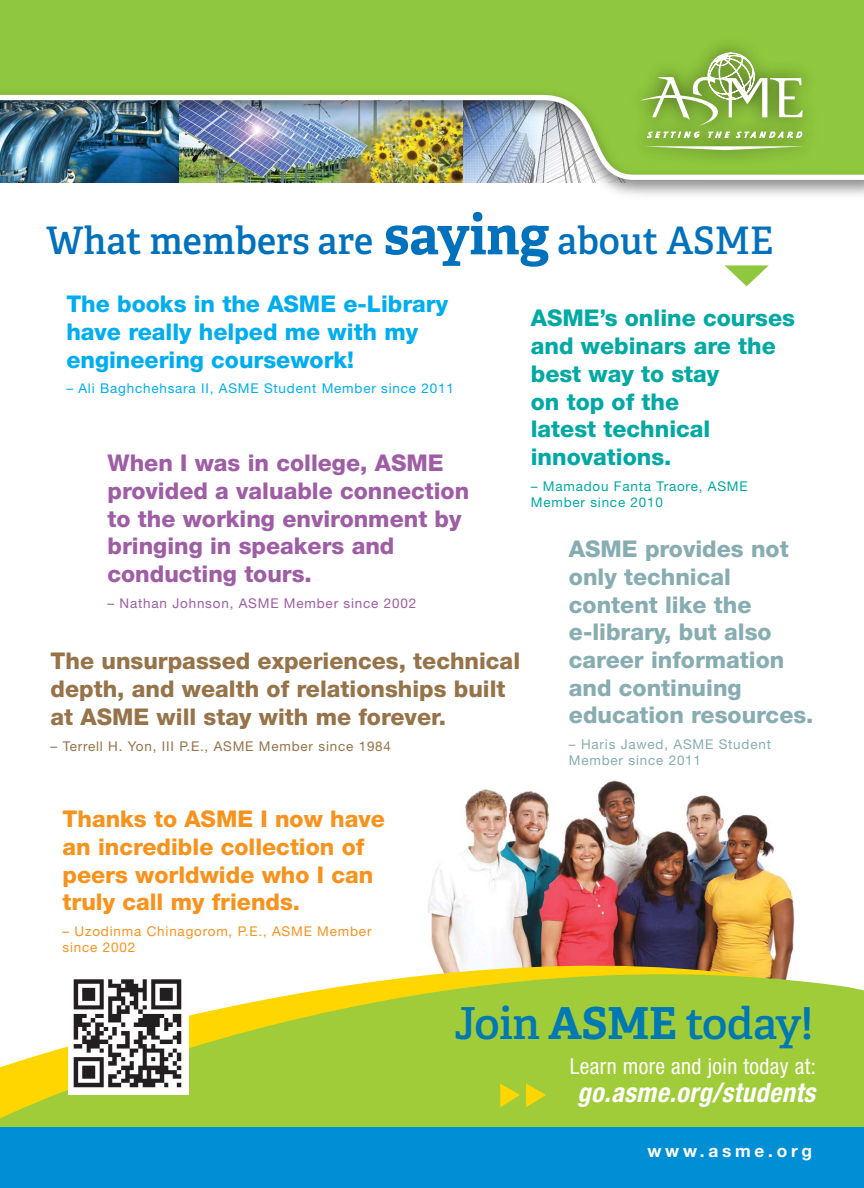
<style>
.page{position:relative;width:864px;height:1188px;background:#fff}
.page>*{position:absolute;margin:0;border:0;box-sizing:border-box;transform-origin:0 0}
.t1{font:600 44.03px "Adelle";letter-spacing:-.01em;color:#0078b2}
.t2{font:600 37.88px "Adelle";color:#0071bc}
.t3{font:italic 700 condensed 26.78px "Helvetica Neue LT Std";letter-spacing:.02em;color:#fff}
.t4{font:800 23.1px/27.7px "Helvetica Neue LT Std";color:#9e5da5}
.t5{font:800 23.1px/27.7px "Helvetica Neue LT Std";color:#87adb2}
.t6{font:800 23.1px/27.7px "Helvetica Neue LT Std";color:#967348}
.t7{font:800 23.1px/27.7px "Helvetica Neue LT Std";color:#00a9a3}
.t8{font:800 23.1px/27.7px "Helvetica Neue LT Std";color:#f7931d}
.t9{font:800 23.1px/27.7px "Helvetica Neue LT Std";color:#00adef}
.t10{font:condensed 22.05px "Helvetica Neue LT Std";letter-spacing:.02em;color:#fff}
.t11{font:700 17.33px "Helvetica Neue LT Std";letter-spacing:.215em;color:#fff}
.t12{font:13.5px "Helvetica Neue LT Std";letter-spacing:.06em;color:#00adef}
.t13{font:13.5px/16.1px "Helvetica Neue LT Std";letter-spacing:.06em;color:#f7931d}
.t14{font:13.5px "Helvetica Neue LT Std";letter-spacing:.06em;color:#967348}
.t15{font:13.5px/16.1px "Helvetica Neue LT Std";letter-spacing:.06em;color:#00a9a3}
.t16{font:13.5px/16.1px "Helvetica Neue LT Std";letter-spacing:.06em;color:#87adb2}
.t17{font:13.5px "Helvetica Neue LT Std";letter-spacing:.06em;color:#9e5da5}
.s1{font-weight:700;font-size:54.45px}
.s2{font-weight:700}
</style>
<div class="page">
<img style="left:430px;top:780px;width:363px;height:116px">
<div style="left:0;top:0;width:864px;height:83px;background:#8fc73e"></div>
<img style="left:0;top:83px;width:864px;height:112px">
<img style="left:0;top:92px;width:864px;height:91px">
<img style="left:618px;top:30px;width:210px;height:143px">
<svg style="left:647px;top:132px;width:52px;height:6px"></svg>
<svg style="left:709px;top:132px;width:21px;height:6px"></svg>
<svg style="left:736px;top:132px;width:66px;height:6px"></svg>
<svg style="left:640px;top:50px;width:163px;height:76px;background:#97c05c"></svg>
<svg style="left:644px;top:146px;width:161px;height:4px"></svg>
<svg style="left:725px;top:265px;width:44px;height:21px"></svg>
<img style="left:428px;top:896px;width:367px;height:29px">
<svg style="left:0;top:925px;width:864px;height:203px;fill:#a1cc3a"></svg>
<div style="left:0;top:1128px;width:864px;height:60px;background:#008fd4"></div>
<svg style="left:526px;top:1083px;width:20px;height:24px"></svg>
<svg style="left:500px;top:1083px;width:20px;height:24px"></svg>
<img style="left:68px;top:975px;width:120px;height:120px">
<h2 class="t2" style="left:46px;top:217px;width:729px">What members are <span class="s1">saying</span> about ASME</h2>
<p class="t9" style="left:66px;top:290px;width:383px">The books in the ASME e-Library have really helped me with my engineering coursework!</p>
<p class="t12" style="left:66px;top:381px;width:389px">– Ali Baghchehsara II, ASME Student Member since 2011</p>
<p class="t4" style="left:108px;top:449px;width:363px">When I was in college, ASME provided a valuable connection to the working environment by bringing in speakers and conducting tours.</p>
<p class="t17" style="left:108px;top:595px;width:310px">– Nathan Johnson, ASME Member since 2002</p>
<p class="t6" style="left:51px;top:647px;width:471px">The unsurpassed experiences, technical depth, and wealth of relationships built at ASME will stay with me forever.</p>
<p class="t14" style="left:51px;top:738px;width:342px">– Terrell H. Yon, III P.E., ASME Member since 1984</p>
<p class="t7" style="left:531px;top:304px;width:266px">ASME’s online courses and webinars are the best way to stay<br>on top of the<br>latest technical innovations.</p>
<p class="t15" style="left:531px;top:478px;width:218px">– Mamadou Fanta Traore, ASME<br>Member since 2010</p>
<p class="t5" style="left:569px;top:535px;width:246px">ASME provides not only technical content like the e-library, but also career information and continuing education resources.</p>
<p class="t16" style="left:569px;top:736px;width:204px">– Haris Jawed, ASME Student<br>Member since 2011</p>
<p class="t8" style="left:63px;top:805px;width:324px">Thanks to ASME I now have an incredible collection of peers worldwide who I can truly call my friends.</p>
<p class="t13" style="left:63px;top:923px;width:310px">– Uzodinma Chinagorom, P.E., ASME Member since 2002</p>
<h1 class="t1" style="left:454px;top:996px;width:361px">Join <span class="s2">ASME</span> today!</h1>
<p class="t10" style="left:570px;top:1053px;width:248px">Learn more and join today at:</p>
<p class="t3" style="left:577px;top:1077px;width:239px">go.asme.org/students</p>
<p class="t11" style="left:647px;top:1141px;width:166px">www.asme.org</p>
</div>
